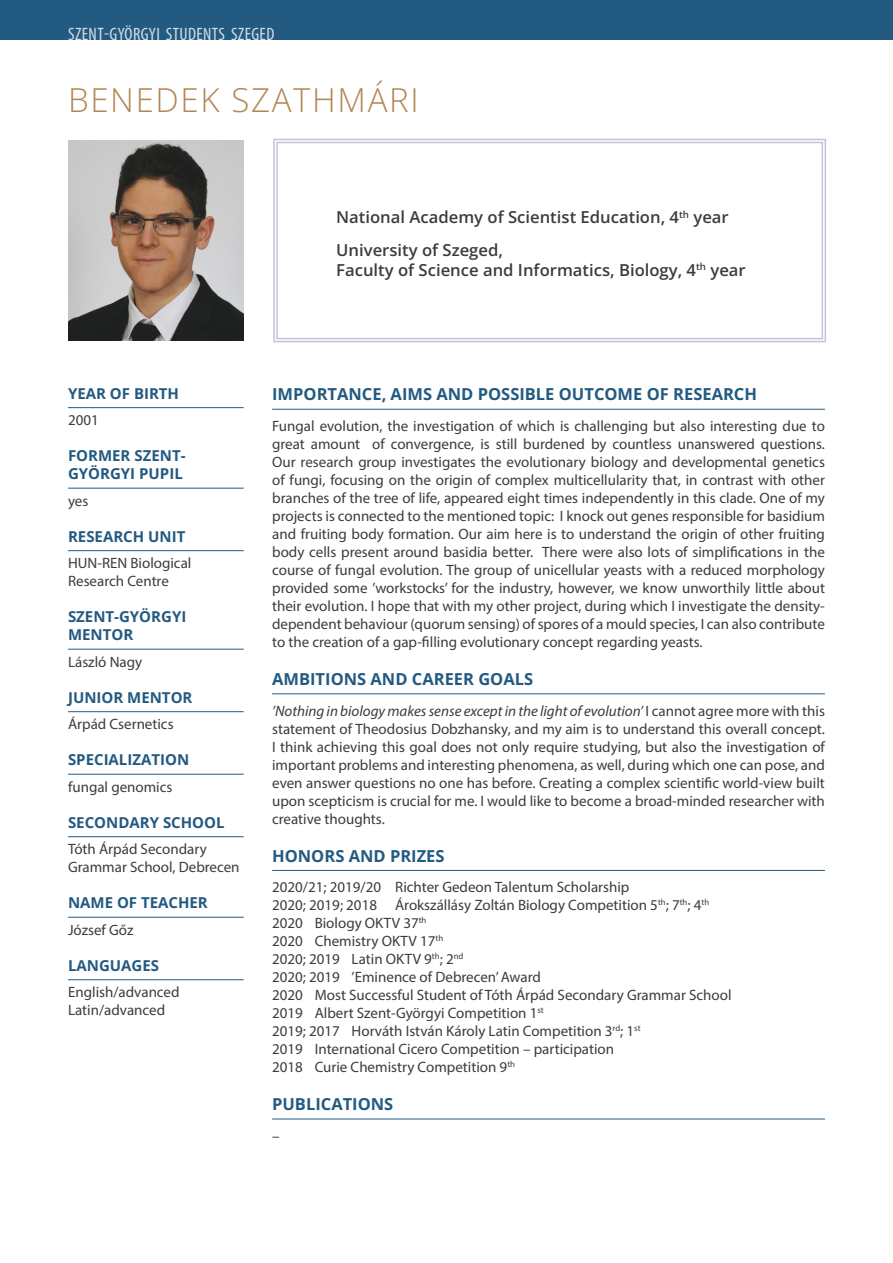
<style>
.page{position:relative;width:893px;height:1263px;background:#fff}
.page>*{position:absolute;margin:0;border:0;box-sizing:border-box;transform-origin:0 0}
.t1{font:33px "Open Sans";letter-spacing:.05em;color:#b28755}
.t2{font:condensed 18px "Myriad Pro";letter-spacing:.02em;color:#fff}
.t3{font:600 16.5px/32.5px "Open Sans";color:#3c3c3b}
.t4{font:700 16.5px "Open Sans";color:#235a81}
.t5{font:15px/18px "Myriad Pro";color:#3c3c3b}
.t6{font:700 15px/18px "Open Sans";color:#235a81}
.s1{font-style:italic}
</style>
<div class="page">
<div style="left:0;top:0;width:893px;height:40px;background:#235a81"></div>
<svg style="left:273px;top:138px;width:553px;height:205px"></svg>
<div style="left:276px;top:142px;width:547px;height:197px;border:1px solid #c1c6d6"></div>
<img style="left:68px;top:141px;width:176px;height:199px">
<hr style="left:68px;top:407px;width:176px;height:1px;background:#235a81">
<hr style="left:68px;top:488px;width:176px;height:1px;background:#235a81">
<hr style="left:68px;top:550px;width:176px;height:1px;background:#235a81">
<hr style="left:68px;top:649px;width:176px;height:1px;background:#235a81">
<hr style="left:68px;top:711px;width:176px;height:1px;background:#235a81">
<hr style="left:68px;top:774px;width:176px;height:1px;background:#235a81">
<hr style="left:68px;top:836px;width:176px;height:1px;background:#235a81">
<hr style="left:68px;top:917px;width:176px;height:1px;background:#235a81">
<hr style="left:68px;top:979px;width:176px;height:1px;background:#235a81">
<hr style="left:272px;top:409px;width:553px;height:1px;background:#235a81">
<hr style="left:272px;top:693px;width:553px;height:1px;background:#235a81">
<hr style="left:272px;top:870px;width:553px;height:1px;background:#235a81">
<hr style="left:272px;top:1118px;width:553px;height:1px;background:#235a81">
<p class="t2" style="left:68px;top:23px;width:208px">SZENT-GYÖRGYI STUDENTS SZEGED</p>
<h1 class="t1" style="left:68px;top:77px;width:352px">BENEDEK SZATHMÁRI</h1>
<p class="t3" style="left:336px;top:200px;width:394px">National Academy of Scientist Education, 4<sup>th</sup> year<br>University of Szeged,</p>
<p class="t3" style="left:336px;top:253px;width:411px">Faculty of Science and Informatics, Biology, 4<sup>th</sup> year</p>
<p class="t6" style="left:68px;top:384px;width:113px">YEAR OF BIRTH</p>
<p class="t5" style="left:68px;top:411px;width:32px">2001</p>
<p class="t6" style="left:68px;top:446px;width:119px">FORMER SZENT-<br>GYÖRGYI PUPIL</p>
<p class="t5" style="left:68px;top:491px;width:22px">yes</p>
<p class="t6" style="left:68px;top:527px;width:119px">RESEARCH UNIT</p>
<p class="t5" style="left:68px;top:554px;width:125px">HUN-REN Biological<br>Research Centre</p>
<p class="t6" style="left:68px;top:607px;width:120px">SZENT-GYÖRGYI<br>MENTOR</p>
<p class="t5" style="left:68px;top:652px;width:76px">László Nagy</p>
<p class="t6" style="left:68px;top:688px;width:126px">JUNIOR MENTOR</p>
<p class="t5" style="left:68px;top:715px;width:107px">Árpád Csernetics</p>
<p class="t6" style="left:68px;top:750px;width:123px">SPECIALIZATION</p>
<p class="t5" style="left:68px;top:777px;width:106px">fungal genomics</p>
<p class="t6" style="left:68px;top:813px;width:158px">SECONDARY SCHOOL</p>
<p class="t5" style="left:68px;top:840px;width:173px">Tóth Árpád Secondary<br>Grammar School, Debrecen</p>
<p class="t6" style="left:68px;top:893px;width:141px">NAME OF TEACHER</p>
<p class="t5" style="left:68px;top:920px;width:67px">József Gőz</p>
<p class="t6" style="left:68px;top:956px;width:93px">LANGUAGES</p>
<p class="t5" style="left:68px;top:983px;width:113px">English/advanced<br>Latin/advanced</p>
<p class="t4" style="left:272px;top:383px;width:486px">IMPORTANCE, AIMS AND POSSIBLE OUTCOME OF RESEARCH</p>
<p class="t5" style="left:272px;top:417px;width:554px;text-align:justify">Fungal evolution, the investigation of which is challenging but also interesting due to great amount of convergence, is still burdened by countless unanswered questions.<br>Our research group investigates the evolutionary biology and developmental genetics of fungi, focusing on the origin of complex multicellularity that, in contrast with other branches of the tree of life, appeared eight times independently in this clade. One of my projects is connected to the mentioned topic: I knock out genes responsible for basidium and fruiting body formation. Our aim here is to understand the origin of other fruiting body cells present around basidia better. There were also lots of simplifications in the course of fungal evolution. The group of unicellular yeasts with a reduced morphology provided some ’workstocks’ for the industry, however, we know unworthily little about their evolution. I hope that with my other project, during which I investigate the density&shy;dependent behaviour (quorum sensing) of spores of a mould species, I can also contribute to the creation of a gap-filling evolutionary concept regarding yeasts.</p>
<p class="t4" style="left:272px;top:668px;width:263px">AMBITIONS AND CAREER GOALS</p>
<p class="t5" style="left:272px;top:701px;width:554px;text-align:justify"><span class="s1">’Nothing in biology makes sense except in the light of evolution’</span> I cannot agree more with this statement of Theodosius Dobzhansky, and my aim is to understand this overall concept.<br>I think achieving this goal does not only require studying, but also the investigation of important problems and interesting phenomena, as well, during which one can pose, and even answer questions no one has before. Creating a complex scientific world-view built upon scepticism is crucial for me. I would like to become a broad-minded researcher with creative thoughts.</p>
<p class="t4" style="left:272px;top:844px;width:174px">HONORS AND PRIZES</p>
<p class="t5" style="left:272px;top:878px;width:461px">2020/21; 2019/20 Richter Gedeon Talentum Scholarship<br>2020; 2019; 2018 Árokszállásy Zoltán Biology Competition 5<sup>th</sup>; 7<sup>th</sup>; 4<sup>th </sup>2020 Biology OKTV 37<sup>th<br></sup>2020 Chemistry OKTV 17<sup>th<br></sup>2020; 2019 Latin OKTV 9<sup>th</sup>; 2<sup>nd<br></sup>2020; 2019 ’Eminence of Debrecen’ Award<br>2020 Most Successful Student of Tóth Árpád Secondary Grammar School 2019 Albert Szent-Györgyi Competition 1<sup>st<br></sup>2019; 2017 Horváth István Károly Latin Competition 3<sup>rd</sup>; 1<sup>st<br></sup>2019 International Cicero Competition – participation<br>2018 Curie Chemistry Competition 9<sup>th</sup></p>
<p class="t4" style="left:272px;top:1093px;width:123px">PUBLICATIONS</p>
<p class="t5" style="left:272px;top:1126px;width:9px">–</p>
</div>
